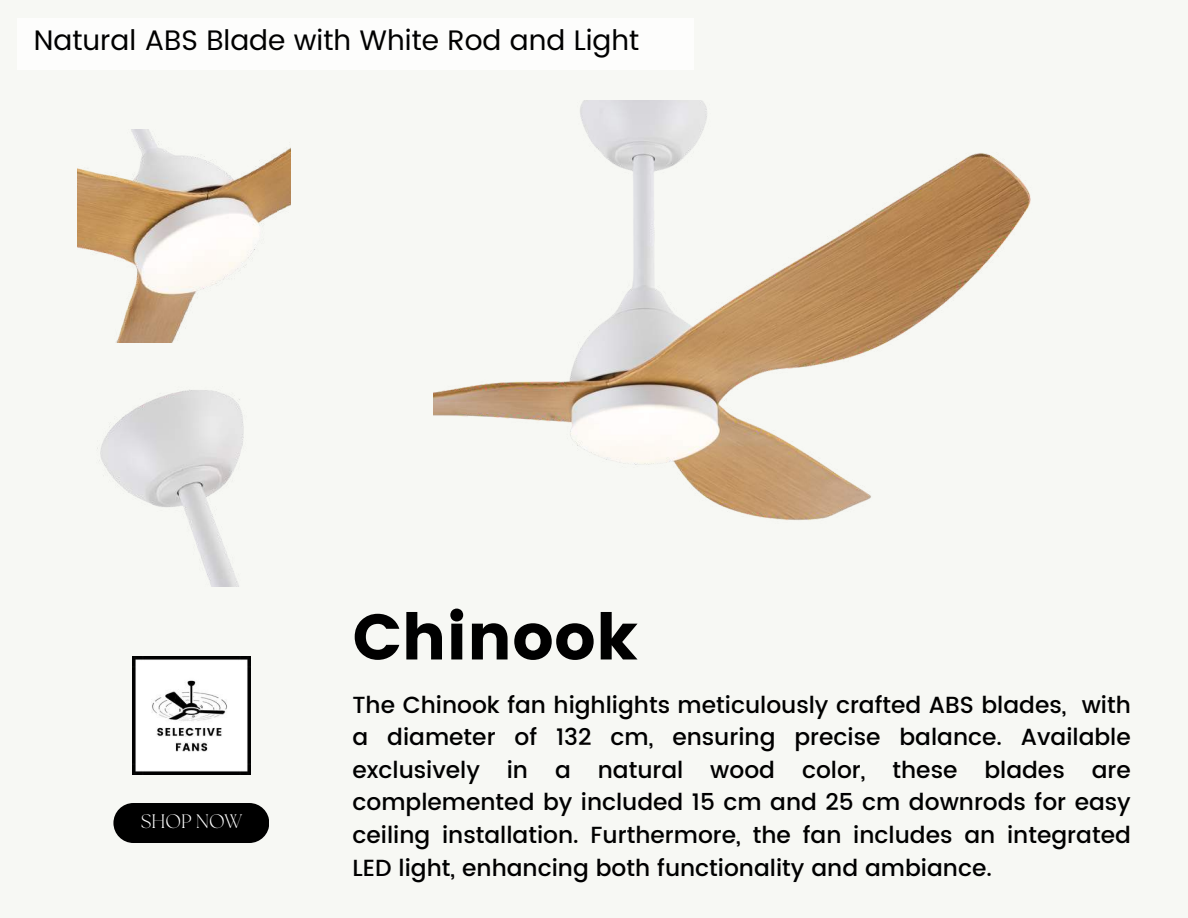
<style>
.page{position:relative;width:1188px;height:918px;background:#f7f8f4}
.page>*{position:absolute;margin:0;border:0;box-sizing:border-box;transform-origin:0 0}
.t1{font:64.2px "Poppins";color:#000}
.t2{font:28.2px "Poppins";color:#000}
.t3{font:500 23.25px/32.7px "Poppins";color:#000;text-align:justify}
.t4{font:300 19.5px "The Seasons";color:#fff}
</style>
<div class="page">
<img style="left:434px;top:101px;width:597px;height:419px">
<img style="left:78px;top:130px;width:213px;height:212px">
<img style="left:97px;top:389px;width:147px;height:198px">
<div style="left:113px;top:803px;width:156px;height:40px;background:#000;border-radius:20px"></div>
<img style="left:132px;top:657px;width:118px;height:118px">
<div style="left:17px;top:18px;width:677px;height:51px;background:#fff"></div>
<p class="t2" style="left:34px;top:24px;width:607px">Natural ABS Blade with White Rod and Light</p>
<p class="t4" style="left:141px;top:813px;width:103px">SHOP NOW</p>
<h1 class="t1" style="left:353px;top:600px;width:287px">Chinook</h1>
<p class="t3" style="left:353px;top:688px;width:780px">The Chinook fan highlights meticulously crafted ABS blades, with a diameter of 132 cm, ensuring precise balance. Available exclusively in a natural wood color, these blades are complemented by included 15 cm and 25 cm downrods for easy ceiling installation. Furthermore, the fan includes an integrated LED light, enhancing both functionality and ambiance.</p>
</div>
